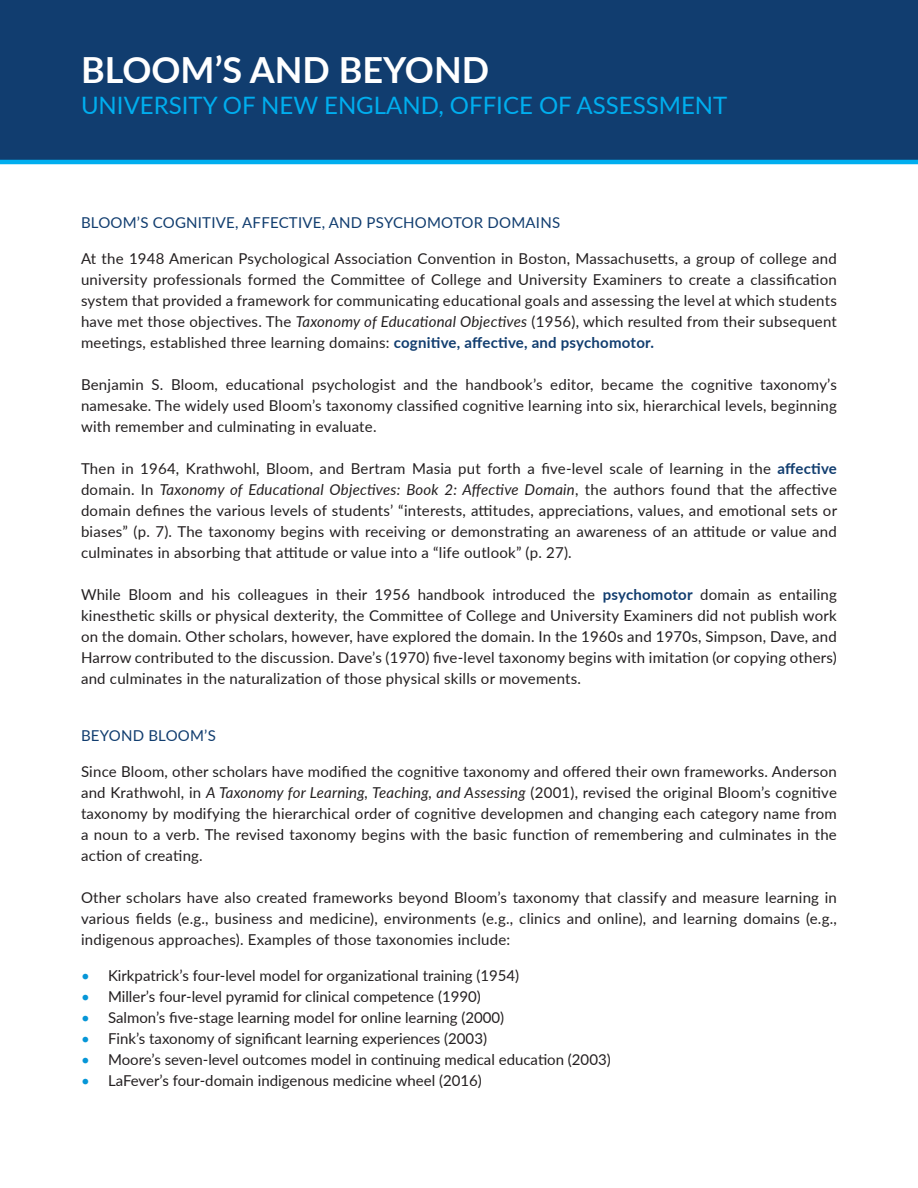
<style>
.page{position:relative;width:918px;height:1188px;background:#fff}
.page>*{position:absolute;margin:0;border:0;box-sizing:border-box;transform-origin:0 0}
.t1{font:700 36px "Lato";color:#fff}
.t2{font:24px "Lato";color:#00aeef}
.body_correct{font:15px/21px "Lato";color:#231f20;text-align:justify}
.subtitle{font:15px "Lato";letter-spacing:.015em;color:#113d6f}
.s1{font-style:italic}
.s2{font-weight:700;color:#113d6f}
.s3{color:#0696d7}
</style>
<div class="page">
<div style="left:0;top:0;width:918px;height:162px;background:#113d6f"></div>
<hr style="left:0;top:160px;width:918px;height:4px;background:#00aeef">
<p class="t1" style="left:81px;top:43px;width:410px">BLOOM’S AND BEYOND</p>
<p class="t2" style="left:81px;top:89px;width:648px">UNIVERSITY OF NEW ENGLAND, OFFICE OF ASSESSMENT</p>
<p class="subtitle" style="left:81px;top:212px;width:481px">BLOOM’S COGNITIVE, AFFECTIVE, AND PSYCHOMOTOR DOMAINS</p>
<p class="body_correct" style="left:81px;top:247px;width:757px">At the 1948 American Psychological Association Convention in Boston, Massachusetts, a group of college and university professionals formed the Committee of College and University Examiners to create a classification system that provided a framework for communicating educational goals and assessing the level at which students have met those objectives. The <span class="s1">Taxonomy of Educational Objectives</span> (1956), which resulted from their subsequent meetings, established three learning domains: <span class="s2">cognitive, affective, and psychomotor.</span></p>
<p class="body_correct" style="left:81px;top:373px;width:757px">Benjamin S. Bloom, educational psychologist and the handbook’s editor, became the cognitive taxonomy’s namesake. The widely used Bloom’s taxonomy classified cognitive learning into six, hierarchical levels, beginning with remember and culminating in evaluate.</p>
<p class="body_correct" style="left:81px;top:457px;width:758px">Then in 1964, Krathwohl, Bloom, and Bertram Masia put forth a five-level scale of learning in the <span class="s2">affective </span>domain. In <span class="s1">Taxonomy of Educational Objectives: Book 2: Affective Domain</span>, the authors found that the affective domain defines the various levels of students’ “interests, attitudes, appreciations, values, and emotional sets or biases” (p. 7). The taxonomy begins with receiving or demonstrating an awareness of an attitude or value and culminates in absorbing that attitude or value into a “life outlook” (p. 27).</p>
<p class="body_correct" style="left:81px;top:583px;width:757px">While Bloom and his colleagues in their 1956 handbook introduced the <span class="s2">psychomotor</span> domain as entailing kinesthetic skills or physical dexterity, the Committee of College and University Examiners did not publish work on the domain. Other scholars, however, have explored the domain. In the 1960s and 1970s, Simpson, Dave, and Harrow contributed to the discussion. Dave’s (1970) five-level taxonomy begins with imitation (or copying others) and culminates in the naturalization of those physical skills or movements.</p>
<p class="subtitle" style="left:81px;top:725px;width:136px">BEYOND BLOOM’S</p>
<p class="body_correct" style="left:81px;top:760px;width:757px">Since Bloom, other scholars have modified the cognitive taxonomy and offered their own frameworks. Anderson and Krathwohl, in <span class="s1">A Taxonomy for Learning, Teaching, and Assessing</span> (2001), revised the original Bloom’s cognitive taxonomy by modifying the hierarchical order of cognitive developmen and changing each category name from a noun to a verb. The revised taxonomy begins with the basic function of remembering and culminates in the action of creating.</p>
<p class="body_correct" style="left:81px;top:886px;width:757px">Other scholars have also created frameworks beyond Bloom’s taxonomy that classify and measure learning in various fields (e.g., business and medicine), environments (e.g., clinics and online), and learning domains (e.g., indigenous approaches). Examples of those taxonomies include:</p>
<p class="body_correct" style="left:81px;top:964px;width:440px"><span class="s3">•</span> Kirkpatrick’s four-level model for organizational training (1954)</p>
<p class="body_correct" style="left:81px;top:985px;width:401px"><span class="s3">•</span> Miller’s four-level pyramid for clinical competence (1990)</p>
<p class="body_correct" style="left:81px;top:1006px;width:425px"><span class="s3">•</span> Salmon’s five-stage learning model for online learning (2000)</p>
<p class="body_correct" style="left:81px;top:1027px;width:408px"><span class="s3">•</span> Fink’s taxonomy of significant learning experiences (2003)</p>
<p class="body_correct" style="left:81px;top:1048px;width:531px"><span class="s3">•</span> Moore’s seven-level outcomes model in continuing medical education (2003)</p>
<p class="body_correct" style="left:81px;top:1069px;width:402px"><span class="s3">•</span> LaFever’s four-domain indigenous medicine wheel (2016)</p>
</div>
